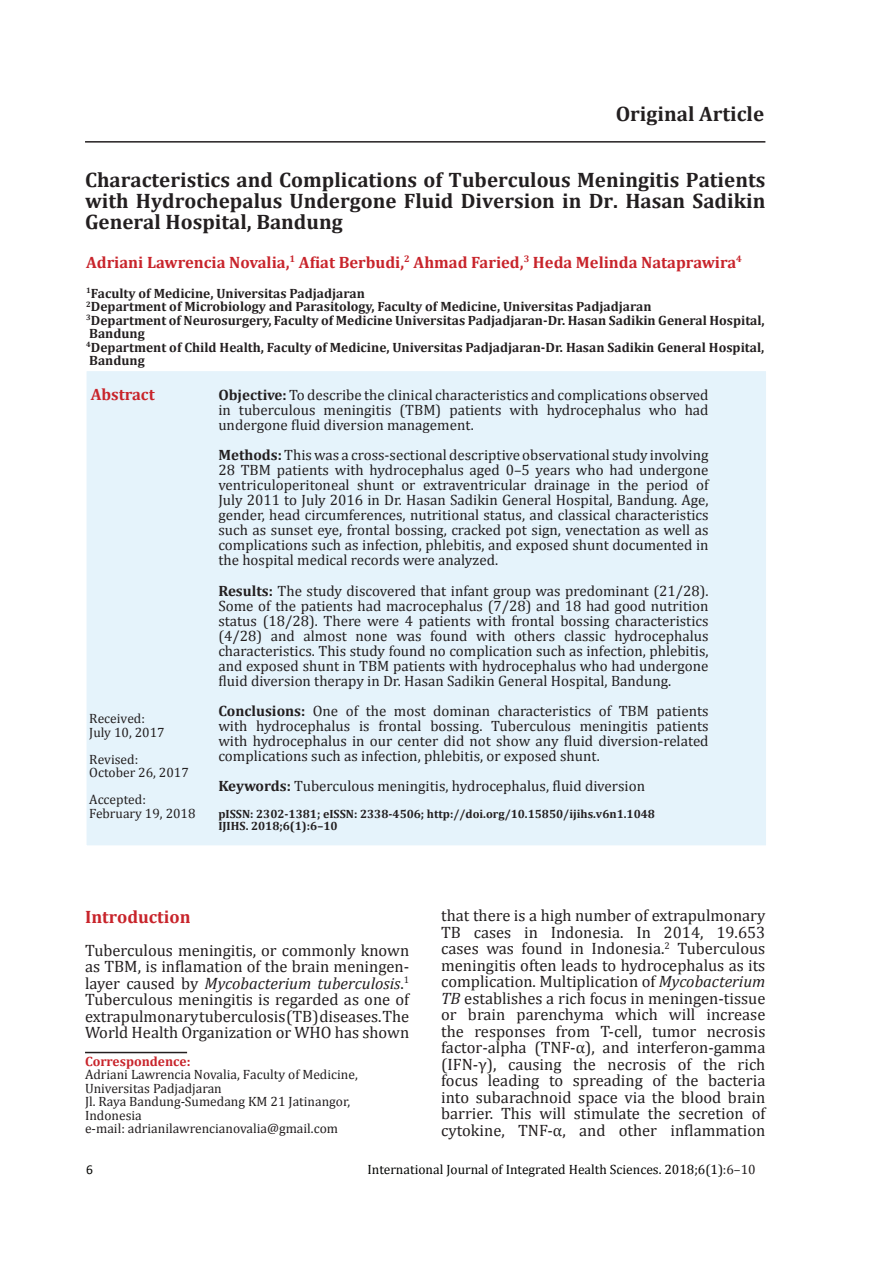
<style>
.page{position:relative;width:893px;height:1263px;background:#fff}
.page>*{position:absolute;margin:0;border:0;box-sizing:border-box;transform-origin:0 0}
.t1{font:700 21px/21px "Cambria";color:#231f20;text-align:justify}
.t2{font:700 18px "Cambria";color:#c8242b}
.t3{font:16.5px/16.5px "Cambria";color:#231f20;text-align:justify}
.t4{font:700 16.5px "Cambria";color:#c8242b}
.t5{font:15px/15px "Cambria";color:#231f20;text-align:justify}
.t6{font:700 13.5px/13.5px "Cambria";color:#231f20}
.t7{font:13.5px/13.5px "Cambria";color:#231f20}
.t8{font:13.5px "Cambria";color:#040503}
.t9{font:700 13.5px "Cambria";color:#c8242b}
.t10{font:13.5px "Calibri";color:#040503}
.t11{font:700 12px/12px "Cambria";color:#231f20}
.s1{font-weight:700}
.s2{font-style:italic}
.s3{color:#231f20}
</style>
<div class="page">
<hr style="left:85px;top:141px;width:680px;height:2px;background:#231f20">
<hr style="left:85px;top:1052px;width:102px;height:1px;background:#231f20">
<div style="left:86px;top:370px;width:681px;height:476px;background:#e5f3fb"></div>
<div style="left:85px;top:370px;width:682px;height:477px;border:2px solid #fff"></div>
<h1 class="t1" style="left:616px;top:102px;width:150px">Original Article</h1>
<h1 class="t1" style="left:85px;top:168px;width:682px">Characteristics and Complications of Tuberculous Meningitis Patients with Hydrochepalus Undergone Fluid Diversion in Dr. Hasan Sadikin General Hospital, Bandung</h1>
<p class="t4" style="left:86px;top:251px;width:657px">Adriani Lawrencia Novalia,<sup>1</sup> Afiat Berbudi,<sup>2</sup> Ahmad Faried,<sup>3</sup> Heda Melinda Nataprawira<sup>4</sup></p>
<p class="t6" style="left:86px;top:286px;width:680px"><sup>1</sup>Faculty of Medicine, Universitas Padjadjaran<br><sup>2</sup>Department of Microbiology and Parasitology, Faculty of Medicine, Universitas Padjadjaran<br><sup>3</sup>Department of Neurosurgery, Faculty of Medicine Universitas Padjadjaran-Dr. Hasan Sadikin General Hospital, Bandung<br><sup>4</sup>Department of Child Health, Faculty of Medicine, Universitas Padjadjaran-Dr. Hasan Sadikin General Hospital, Bandung</p>
<p class="t4" style="left:91px;top:383px;width:65px">Abstract</p>
<p class="t5" style="left:218px;top:388px;width:492px"><span class="s1">Objective:</span> To describe the clinical characteristics and complications observed in tuberculous meningitis (TBM) patients with hydrocephalus who had undergone fluid diversion management.</p>
<p class="t5" style="left:218px;top:448px;width:492px"><span class="s1">Methods:</span> This was a cross-sectional descriptive observational study involving 28 TBM patients with hydrocephalus aged 0–5 years who had undergone ventriculoperitoneal shunt or extraventricular drainage in the period of July 2011 to July 2016 in Dr. Hasan Sadikin General Hospital, Bandung. Age, gender, head circumferences, nutritional status, and classical characteristics such as sunset eye, frontal bossing, cracked pot sign, venectation as well as complications such as infection, phlebitis, and exposed shunt documented in the hospital medical records were analyzed.</p>
<p class="t5" style="left:218px;top:583px;width:492px"><span class="s1">Results:</span> The study discovered that infant group was predominant (21/28).<br>Some of the patients had macrocephalus (7/28) and 18 had good nutrition status (18/28). There were 4 patients with frontal bossing characteristics (4/28) and almost none was found with others classic hydrocephalus characteristics. This study found no complication such as infection, phlebitis, and exposed shunt in TBM patients with hydrocephalus who had undergone fluid diversion therapy in Dr. Hasan Sadikin General Hospital, Bandung.</p>
<p class="t5" style="left:218px;top:703px;width:492px"><span class="s1">Conclusions:</span> One of the most dominan characteristics of TBM patients with hydrocephalus is frontal bossing. Tuberculous meningitis patients with hydrocephalus in our center did not show any fluid diversion-related complications such as infection, phlebitis, or exposed shunt.</p>
<p class="t5" style="left:218px;top:778px;width:428px"><span class="s1">Keywords:</span> Tuberculous meningitis, hydrocephalus, fluid diversion</p>
<p class="t11" style="left:218px;top:807px;width:438px">pISSN: 2302-1381; eISSN: 2338-4506; http://doi.org/10.15850/ijihs.v6n1.1048<br>IJIHS. 2018;6(1):6–10</p>
<p class="t7" style="left:89px;top:712px;width:77px">Received:<br>July 10, 2017</p>
<p class="t7" style="left:89px;top:752px;width:101px">Revised:<br>October 26, 2017</p>
<p class="t7" style="left:89px;top:793px;width:108px">Accepted:<br>February 19, 2018</p>
<p class="t2" style="left:85px;top:904px;width:107px">Introduction</p>
<p class="t3" style="left:85px;top:941px;width:326px">Tuberculous meningitis, or commonly known as TBM, is inflamation of the brain meningen&shy;layer caused by <span class="s2">Mycobacterium tuberculosis</span>.<sup>1<br></sup>Tuberculous meningitis is regarded as one of extrapulmonary tuberculosis (TB) diseases. The World Health Organization or WHO has shown</p>
<p class="t9" style="left:85px;top:1051px;width:107px">Correspondence:</p>
<p class="t7" style="left:85px;top:1068px;width:274px">Adriani Lawrencia Novalia, Faculty of Medicine, Universitas Padjadjaran<br>Jl. Raya Bandung-Sumedang KM 21 Jatinangor, Indonesia<br>e-mail: adrianilawrencianovalia@gmail.com</p>
<p class="t3" style="left:441px;top:907px;width:326px">that there is a high number of extrapulmonary TB cases in Indonesia. In 2014, 19.653 cases was found in Indonesia.<sup>2</sup> Tuberculous meningitis often leads to hydrocephalus as its complication. Multiplication of <span class="s2">Mycobacterium TB</span> establishes a rich focus in meningen-tissue or brain parenchyma which will increase the responses from T-cell, tumor necrosis factor-alpha (TNF-α), and interferon-gamma (IFN-γ), causing the necrosis of the rich focus leading to spreading of the bacteria into subarachnoid space via the blood brain barrier. This will stimulate the secretion of cytokine, TNF-α, and other inflammation</p>
<p class="t10" style="left:86px;top:1160px;width:8px">6</p>
<p class="t8" style="left:367px;top:1161px;width:390px">International Journal of Integrated Health Sciences. 2018;6(1)<span class="s3">:6–10</span></p>
</div>
